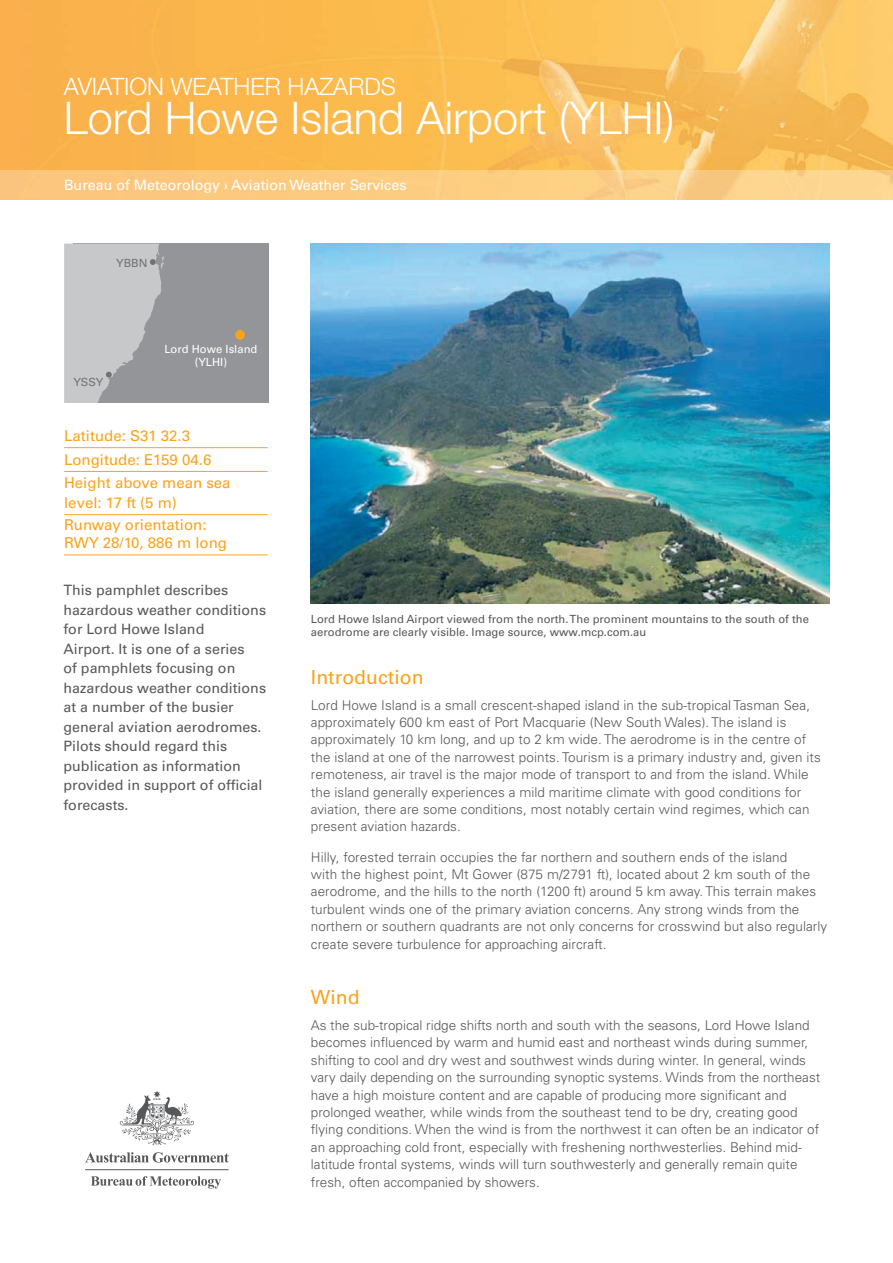
<style>
.page{position:relative;width:893px;height:1263px;background:#fff}
.page>*{position:absolute;margin:0;border:0;box-sizing:border-box;transform-origin:0 0}
.t1{font:300 45px "Helvetica Neue";color:#fff}
.t2{font:300 24px "Helvetica Neue";color:#fff}
.t3{font:500 19.5px "Univers CE";color:#f9a31b}
.t4{font:500 15px/23.7px "Univers CE";color:#f9a31b}
.t5{font:14.25px/19.5px "Univers";color:#57585a}
.t6{font:14.25px "Univers";color:#fff}
.t7{font:300 13.5px/17.4px "Univers";letter-spacing:.005em;color:#57585a}
.t8{font:500 11.25px/13.5px "Univers CE";color:#57585a}
.t9{font:500 11.25px/13.5px "Univers CE";color:#fff;text-align:center}
.t10{font:500 11.25px "Univers CE";color:#6f7374}
</style>
<div class="page">
<img style="left:0;top:0;width:893px;height:200px">
<svg style="left:120px;top:1091px;width:74px;height:54px"></svg>
<hr style="left:85px;top:1169px;width:144px;height:1px;background:#57585a">
<svg style="left:91px;top:1176px;width:130px;height:12px"></svg>
<svg style="left:85px;top:1152px;width:144px;height:10px"></svg>
<div style="left:73px;top:243px;width:195px;height:162px;background:#939598"></div>
<div style="left:49px;top:403px;width:227px;height:43px;background:#fff"></div>
<div style="left:235px;top:330px;width:10px;height:10px;background:#f9a31b;border-radius:50%"></div>
<svg style="left:64px;top:244px;width:100px;height:159px"></svg>
<hr style="left:64px;top:447px;width:204px;height:1px;background:#f9a31b">
<hr style="left:64px;top:471px;width:204px;height:1px;background:#f9a31b">
<hr style="left:64px;top:514px;width:204px;height:1px;background:#f9a31b">
<hr style="left:64px;top:555px;width:204px;height:1px;background:#f9a31b">
<img style="left:311px;top:243px;width:519px;height:361px">
<h2 class="t2" style="left:64px;top:72px;width:334px">AVIATION WEATHER HAZARDS</h2>
<h1 class="t1" style="left:64px;top:91px;width:612px">Lord Howe Island Airport (YLHI)</h1>
<p class="t6" style="left:64px;top:177px;width:344px">Bureau of Meteorology › Aviation Weather Services</p>
<p class="t10" style="left:116px;top:257px;width:33px">YBBN</p>
<p class="t10" style="left:73px;top:376px;width:31px">YSSY</p>
<p class="t9" style="left:164px;top:343px;width:95px">Lord Howe Island (YLHI)</p>
<p class="t4" style="left:64px;top:424px;width:168px">Latitude: S31 32.3<br>Longitude: E159 04.6<br>Height above mean sea</p>
<p class="t4" style="left:64px;top:492px;width:144px;line-height:22.2px">level: 17 ft (5 m)<br>Runway orientation:</p>
<p class="t4" style="left:64px;top:531px;width:164px">RWY 28/10, 886 m long</p>
<p class="t5" style="left:64px;top:580px;width:204px">This pamphlet describes hazardous weather conditions for Lord Howe Island<br>Airport. It is one of a series<br>of pamphlets focusing on hazardous weather conditions at a number of the busier general aviation aerodromes.<br>Pilots should regard this publication as information provided in support of official forecasts.</p>
<p class="t8" style="left:311px;top:612px;width:500px">Lord Howe Island Airport viewed from the north. The prominent mountains to the south of the aerodrome are clearly visible. Image source, www.mcp.com.au</p>
<h3 class="t3" style="left:311px;top:665px;width:114px">Introduction</h3>
<p class="t7" style="left:311px;top:696px;width:511px">Lord Howe Island is a small crescent-shaped island in the sub-tropical Tasman Sea, approximately 600 km east of Port Macquarie (New South Wales). The island is approximately 10 km long, and up to 2 km wide. The aerodrome is in the centre of the island at one of the narrowest points. Tourism is a primary industry and, given its remoteness, air travel is the major mode of transport to and from the island. While the island generally experiences a mild maritime climate with good conditions for aviation, there are some conditions, most notably certain wind regimes, which can present aviation hazards.</p>
<p class="t7" style="left:311px;top:848px;width:518px">Hilly, forested terrain occupies the far northern and southern ends of the island<br>with the highest point, Mt Gower (875 m/2791 ft), located about 2 km south of the aerodrome, and the hills to the north (1200 ft) around 5 km away. This terrain makes turbulent winds one of the primary aviation concerns. Any strong winds from the northern or southern quadrants are not only concerns for crosswind but also regularly create severe turbulence for approaching aircraft.</p>
<h3 class="t3" style="left:311px;top:986px;width:50px">Wind</h3>
<p class="t7" style="left:311px;top:1016px;width:511px">As the sub-tropical ridge shifts north and south with the seasons, Lord Howe Island becomes influenced by warm and humid east and northeast winds during summer, shifting to cool and dry west and southwest winds during winter. In general, winds vary daily depending on the surrounding synoptic systems. Winds from the northeast have a high moisture content and are capable of producing more significant and prolonged weather, while winds from the southeast tend to be dry, creating good flying conditions. When the wind is from the northwest it can often be an indicator of an approaching cold front, especially with freshening northwesterlies. Behind mid&shy;latitude frontal systems, winds will turn southwesterly and generally remain quite fresh, often accompanied by showers.</p>
</div>
